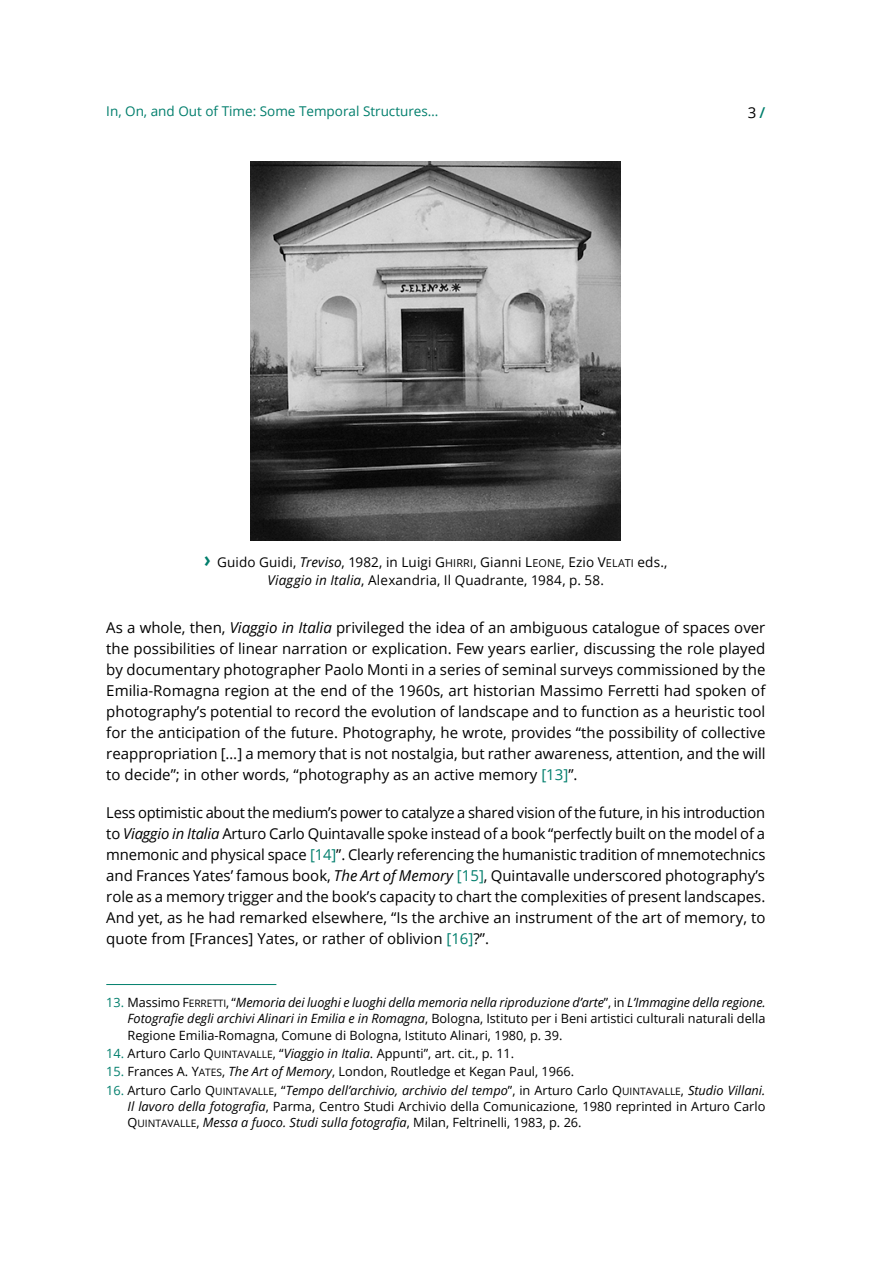
<style>
.page{position:relative;width:893px;height:1263px;background:#fff}
.page>*{position:absolute;margin:0;border:0;box-sizing:border-box;transform-origin:0 0}
.t1{font:15px/21px "Open Sans";color:#000;text-align:justify}
.t2{font:13.5px/18px "Open Sans";letter-spacing:.01em;color:#000;text-align:center}
.t3{font:13.5px "Open Sans";color:#007e6c}
.t4{font:12.75px/16.2px "Open Sans";color:#000;text-align:justify}
.s1{font-weight:600;color:#007e6c}
.s2{font-weight:700;font-size:21.6px;color:#007e6c}
.s3{font-style:italic}
.s4{font-family:"Open Sans SC800"}
.s5{font-family:"Open Sans SC800";font-size:10.8px}
.s6{color:#007e6c}
.s7{font-family:"Open Sans SC800";font-size:10.2px}
</style>
<div class="page">
<hr style="left:106px;top:984px;width:170px;height:1px;background:#007e6c">
<img style="left:251px;top:162px;width:370px;height:378px">
<p class="t3" style="left:106px;top:102px;width:334px">In, On, and Out of Time: Some Temporal Structures…</p>
<p class="t1" style="left:748px;top:101px;width:19px">3 <span class="s1">/</span></p>
<p class="t2" style="left:204px;top:552px;width:465px"><span class="s2">›</span> Guido Guidi, <span class="s3">Treviso</span>, 1982, in Luigi <span class="s4">G</span><span class="s5">HIRRI</span>, Gianni <span class="s4">L</span><span class="s5">EONE</span>, Ezio <span class="s4">V</span><span class="s5">ELATI</span> eds.,<br><span class="s3">Viaggio in Italia</span>, Alexandria, Il Quadrante, 1984, p. 58.</p>
<p class="t1" style="left:106px;top:617px;width:661px">As a whole, then, <span class="s3">Viaggio in Italia</span> privileged the idea of an ambiguous catalogue of spaces over the possibilities of linear narration or explication. Few years earlier, discussing the role played by documentary photographer Paolo Monti in a series of seminal surveys commissioned by the Emilia-Romagna region at the end of the 1960s, art historian Massimo Ferretti had spoken of photography’s potential to record the evolution of landscape and to function as a heuristic tool for the anticipation of the future. Photography, he wrote, provides “the possibility of collective reappropriation […] a memory that is not nostalgia, but rather awareness, attention, and the will to decide”; in other words, “photography as an active memory <span class="s6">[13]</span>”.</p>
<p class="t1" style="left:106px;top:802px;width:661px">Less optimistic about the medium’s power to catalyze a shared vision of the future, in his introduction to <span class="s3">Viaggio in Italia</span> Arturo Carlo Quintavalle spoke instead of a book “perfectly built on the model of a mnemonic and physical space <span class="s6">[14]</span>”. Clearly referencing the humanistic tradition of mnemotechnics and Frances Yates’ famous book, <span class="s3">The Art of Memory</span> <span class="s6">[15]</span>, Quintavalle underscored photography’s role as a memory trigger and the book’s capacity to chart the complexities of present landscapes.<br>And yet, as he had remarked elsewhere, “Is the archive an instrument of the art of memory, to quote from [Frances] Yates, or rather of oblivion <span class="s6">[16]</span>?”.</p>
<p class="t4" style="left:128px;top:994px;width:640px;text-indent:-21px"><span class="s6">13.</span> Massimo <span class="s4">F</span><span class="s7">ERRETTI</span>, “<span class="s3">Memoria dei luoghi e luoghi della memoria nella riproduzione d’arte</span>”, in <span class="s3">L’Immagine della regione.<br>Fotografie degli archivi Alinari in Emilia e in Romagna</span>, Bologna, Istituto per i Beni artistici culturali naturali della Regione Emilia-Romagna, Comune di Bologna, Istituto Alinari, 1980, p. 39.</p>
<p class="t4" style="left:106px;top:1045px;width:409px"><span class="s6">14.</span> Arturo Carlo <span class="s4">Q</span><span class="s7">UINTAVALLE</span>, “<span class="s3">Viaggio in Italia</span>. Appunti”, art. cit., p. 11.</p>
<p class="t4" style="left:106px;top:1063px;width:469px"><span class="s6">15.</span> Frances A. <span class="s4">Y</span><span class="s7">ATES</span>, <span class="s3">The Art of Memory</span>, London, Routledge et Kegan Paul, 1966.</p>
<p class="t4" style="left:128px;top:1081px;width:639px;text-indent:-21px"><span class="s6">16.</span> Arturo Carlo <span class="s4">Q</span><span class="s7">UINTAVALLE</span>, “<span class="s3">Tempo dell’archivio, archivio del tempo</span>”, in Arturo Carlo <span class="s4">Q</span><span class="s7">UINTAVALLE</span>, <span class="s3">Studio Villani.<br>Il lavoro della fotografia</span>, Parma, Centro Studi Archivio della Comunicazione, 1980 reprinted in Arturo Carlo <span class="s4">Q</span><span class="s7">UINTAVALLE</span>, <span class="s3">Messa a fuoco. Studi sulla fotografia</span>, Milan, Feltrinelli, 1983, p. 26.</p>
</div>
